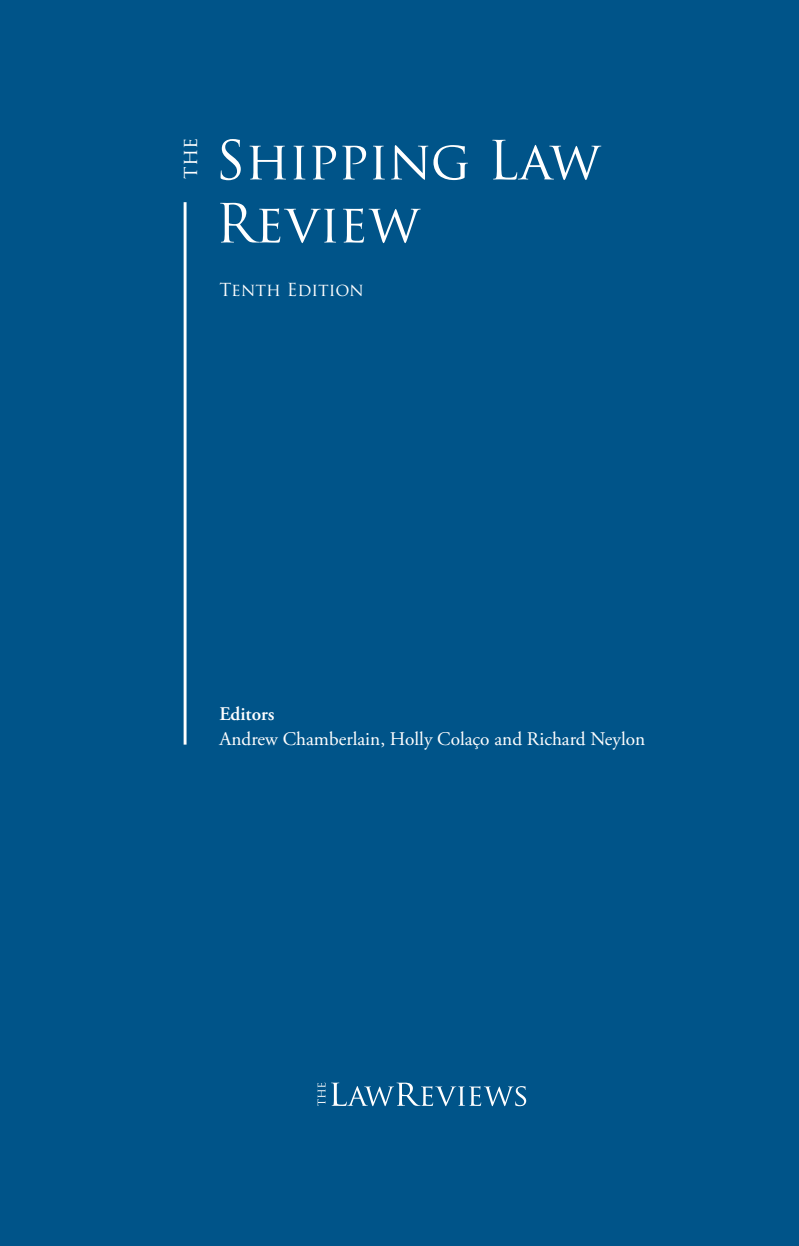
<style>
.page{position:relative;width:799px;height:1246px;background:#fff}
.page>*{position:absolute;margin:0;border:0;box-sizing:border-box;transform-origin:0 0}
.t1{font:52.5px/63px "Trajan Pro";letter-spacing:-.015em;color:#fff}
.t2{font:20.47px "Trajan Pro";color:#fff}
.t3{font:19.25px "Adobe Garamond Pro";color:#fff}
.t4{font:600 19.25px "Adobe Garamond Pro";color:#fff}
.t5{font:17.5px "Trajan Pro";color:#fff}
</style>
<div class="page">
<div style="left:0;top:0;width:799px;height:1245px;background:#005489"></div>
<svg style="left:331px;top:1082px;width:195px;height:23px"></svg>
<svg style="left:317px;top:1082px;width:8px;height:23px"></svg>
<hr style="left:184px;top:202px;width:2px;height:542px;background:#fff">
<p class="t2" style="left:177px;top:179px;width:43px;rotate:-90deg">the</p>
<h1 class="t1" style="left:215px;top:128px;width:387px">Shipping Law<br>Review</h1>
<p class="t5" style="left:219px;top:279px;width:146px">Tenth Edition</p>
<p class="t4" style="left:219px;top:702px;width:57px">Editors</p>
<p class="t3" style="left:219px;top:726px;width:427px">Andrew Chamberlain, Holly Colaço and Richard Neylon</p>
</div>
